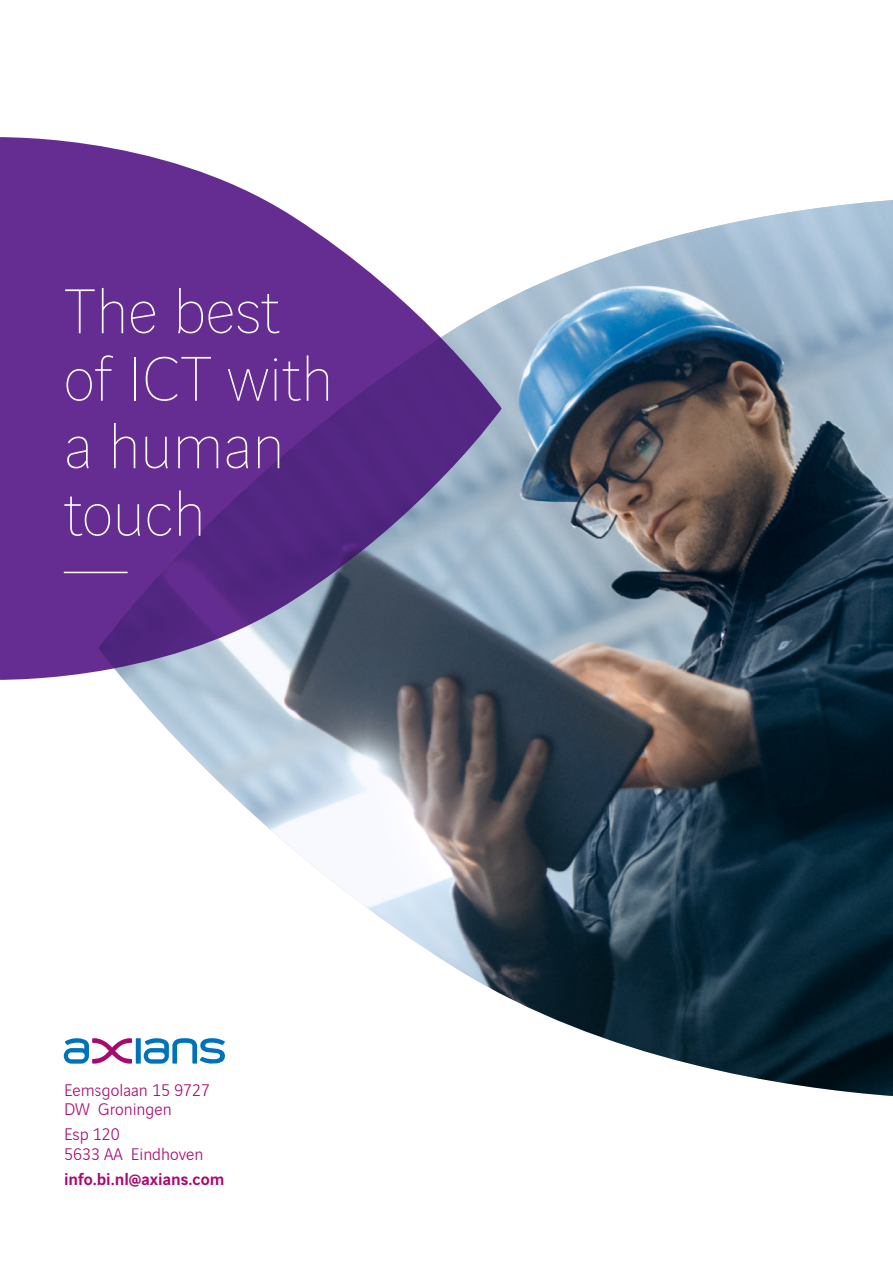
<style>
.page{position:relative;width:893px;height:1263px;background:#fff}
.page>*{position:absolute;margin:0;border:0;box-sizing:border-box;transform-origin:0 0}
.Boventitel_cover{font:200 67.5px/67.5px "Vinci Sans";color:#fff}
.t1{font:300 18px/18.6px "Vinci Sans";color:#a50a70}
.t2{font:500 18px "Vinci Sans";color:#a50a70}
</style>
<div class="page">
<svg style="left:64px;top:1038px;width:34px;height:26px"></svg>
<img style="left:98px;top:200px;width:795px;height:896px">
<svg style="left:0;top:137px;width:502px;height:544px;background:#7b5aa0"></svg>
<hr style="left:64px;top:572px;width:64px;height:1px;background:#fff">
<p class="Boventitel_cover" style="left:64px;top:273px;width:271px">The best of ICT with a human touch</p>
<p class="t1" style="left:64px;top:1079px;width:148px">Eemsgolaan 15 9727<br>DW Groningen</p>
<p class="t1" style="left:64px;top:1123px;width:141px;line-height:19.5px">Esp 120<br>5633 AA Eindhoven</p>
<p class="t2" style="left:64px;top:1165px;width:162px">info.bi.nl@axians.com</p>
</div>
